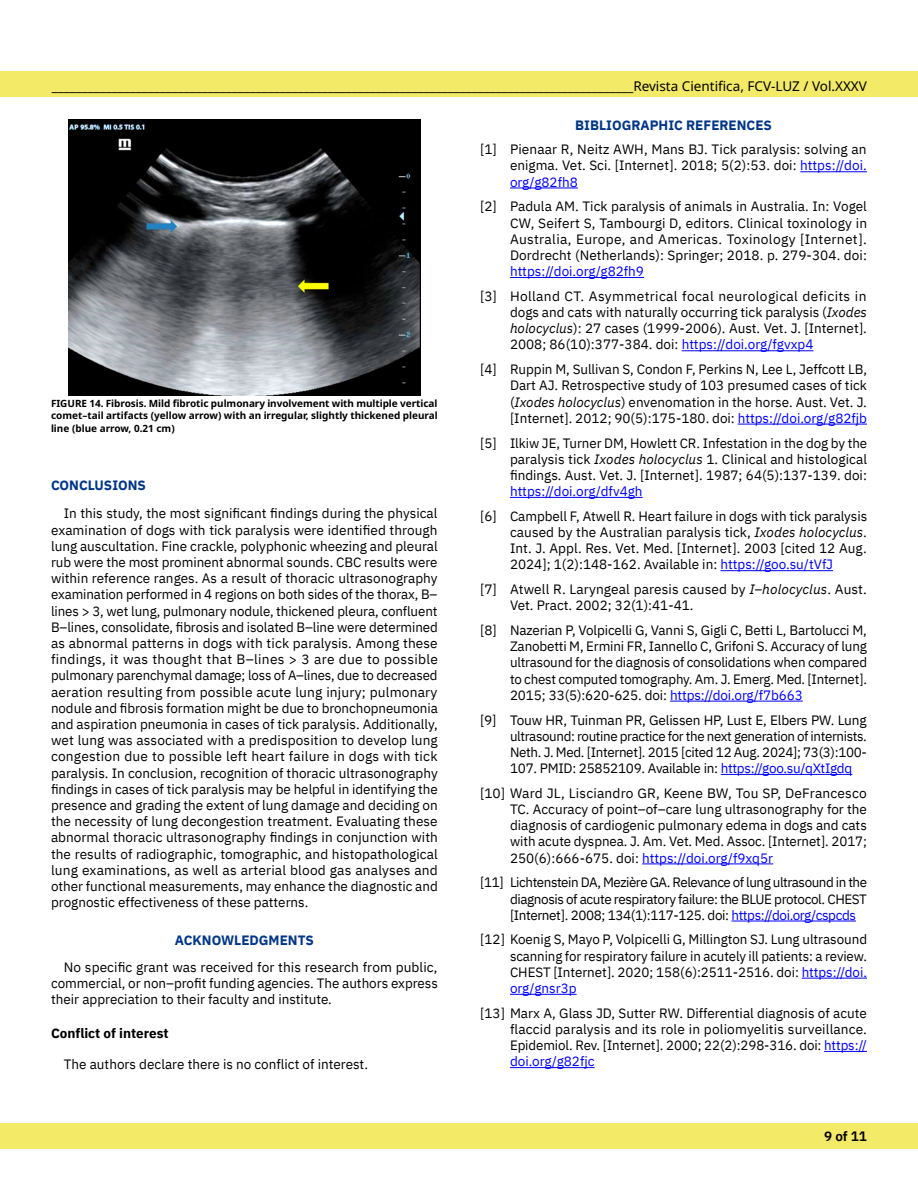
<style>
.page{position:relative;width:918px;height:1188px;background:#fff}
.page>*{position:absolute;margin:0;border:0;box-sizing:border-box;transform-origin:0 0}
.t1{font:13.5px/16.2px "IBM Plex Sans";color:#000;text-align:justify}
.t2{font:13.5px "Noto Sans";color:#000}
.t3{font:700 13.5px "IBM Plex Sans";color:#003687}
.t4{font:13.5px "IBM Plex Sans";color:#00f}
.t5{font:700 13.5px "IBM Plex Sans";color:#000}
.t6{font:600 13.5px "IBM Plex Sans";color:#000}
.t7{font:700 10.05px/12.6px "Noto Sans";color:#000;text-align:justify}
.s1{color:#00f}
.s2{font-style:italic}
</style>
<div class="page">
<div style="left:0;top:71px;width:918px;height:26px;background:#f3ea67"></div>
<div style="left:0;top:1123px;width:918px;height:25px;background:#f3ea67"></div>
<img style="left:68px;top:119px;width:352px;height:276px">
<hr style="left:800px;top:171px;width:67px;height:1px;background:#00f">
<hr style="left:510px;top:188px;width:68px;height:1px;background:#00f">
<hr style="left:510px;top:277px;width:134px;height:1px;background:#00f">
<hr style="left:682px;top:350px;width:131px;height:1px;background:#00f">
<hr style="left:738px;top:424px;width:129px;height:1px;background:#00f">
<hr style="left:510px;top:497px;width:133px;height:1px;background:#00f">
<hr style="left:720px;top:570px;width:113px;height:1px;background:#00f">
<hr style="left:670px;top:701px;width:133px;height:1px;background:#00f">
<hr style="left:721px;top:774px;width:131px;height:1px;background:#00f">
<hr style="left:642px;top:864px;width:131px;height:1px;background:#00f">
<hr style="left:732px;top:921px;width:124px;height:1px;background:#00f">
<hr style="left:802px;top:978px;width:65px;height:1px;background:#00f">
<hr style="left:510px;top:994px;width:67px;height:1px;background:#00f">
<hr style="left:824px;top:1051px;width:43px;height:1px;background:#00f">
<hr style="left:510px;top:1067px;width:85px;height:1px;background:#00f">
<p class="t2" style="left:52px;top:79px;width:817px">_________________________________________________________________________________________________Revista Cientifica, FCV-LUZ / Vol.XXXV</p>
<p class="t7" style="left:51px;top:397px;width:388px">FIGURE 14. Fibrosis. Mild fibrotic pulmonary involvement with multiple vertical comet–tail artifacts (yellow arrow) with an irregular, slightly thickened pleural line (blue arrow, 0.21 cm)</p>
<p class="t3" style="left:51px;top:474px;width:96px">CONCLUSIONS</p>
<p class="t1" style="left:51px;top:504px;width:388px;text-indent:13px">In this study, the most significant findings during the physical examination of dogs with tick paralysis were identified through lung auscultation. Fine crackle, polyphonic wheezing and pleural rub were the most prominent abnormal sounds. CBC results were within reference ranges. As a result of thoracic ultrasonography examination performed in 4 regions on both sides of the thorax, B– lines &gt; 3, wet lung, pulmonary nodule, thickened pleura, confluent B–lines, consolidate, fibrosis and isolated B–line were determined as abnormal patterns in dogs with tick paralysis. Among these findings, it was thought that B–lines &gt; 3 are due to possible pulmonary parenchymal damage; loss of A–lines, due to decreased aeration resulting from possible acute lung injury; pulmonary nodule and fibrosis formation might be due to bronchopneumonia and aspiration pneumonia in cases of tick paralysis. Additionally, wet lung was associated with a predisposition to develop lung congestion due to possible left heart failure in dogs with tick paralysis. In conclusion, recognition of thoracic ultrasonography findings in cases of tick paralysis may be helpful in identifying the presence and grading the extent of lung damage and deciding on the necessity of lung decongestion treatment. Evaluating these abnormal thoracic ultrasonography findings in conjunction with the results of radiographic, tomographic, and histopathological lung examinations, as well as arterial blood gas analyses and other functional measurements, may enhance the diagnostic and prognostic effectiveness of these patterns.</p>
<p class="t3" style="left:175px;top:929px;width:140px">ACKNOWLEDGMENTS</p>
<p class="t1" style="left:51px;top:958px;width:388px;text-indent:13px">No specific grant was received for this research from public, commercial, or non–profit funding agencies. The authors express their appreciation to their faculty and institute.</p>
<p class="t5" style="left:51px;top:1022px;width:119px">Conflict of interest</p>
<p class="t1" style="left:64px;top:1055px;width:306px">The authors declare there is no conflict of interest.</p>
<p class="t3" style="left:575px;top:114px;width:198px">BIBLIOGRAPHIC REFERENCES</p>
<p class="t1" style="left:510px;top:140px;width:358px;text-indent:-30px">[1] Pienaar R, Neitz AWH, Mans BJ. Tick paralysis: solving an enigma. Vet. Sci. [Internet]. 2018; 5(2):53. doi: <span class="s1">https://doi. org/g82fh8</span></p>
<p class="t1" style="left:510px;top:197px;width:359px;text-indent:-30px">[2] Padula AM. Tick paralysis of animals in Australia. In: Vogel CW, Seifert S, Tambourgi D, editors. Clinical toxinology in Australia, Europe, and Americas. Toxinology [Internet].<br>Dordrecht (Netherlands): Springer; 2018. p. 279-304. doi:</p>
<p class="t4" style="left:510px;top:261px;width:136px">https://doi.org/g82fh9</p>
<p class="t1" style="left:510px;top:287px;width:358px;text-indent:-30px">[3] Holland CT. Asymmetrical focal neurological deficits in dogs and cats with naturally occurring tick paralysis (<span class="s2">Ixodes holocyclus</span>): 27 cases (1999-2006). Aust. Vet. J. [Internet].<br>2008; 86(10):377-384. doi: <span class="s1">https://doi.org/fgvxp4</span></p>
<p class="t1" style="left:510px;top:360px;width:359px;text-indent:-30px">[4] Ruppin M, Sullivan S, Condon F, Perkins N, Lee L, Jeffcott LB, Dart AJ. Retrospective study of 103 presumed cases of tick (<span class="s2">Ixodes holocyclus</span>) envenomation in the horse. Aust. Vet. J. [Internet]. 2012; 90(5):175-180. doi: <span class="s1">https://doi.org/g82fjb</span></p>
<p class="t1" style="left:510px;top:434px;width:359px;text-indent:-30px">[5] Ilkiw JE, Turner DM, Howlett CR. Infestation in the dog by the paralysis tick <span class="s2">Ixodes holocyclus</span> 1. Clinical and histological findings. Aust. Vet. J. [Internet]. 1987; 64(5):137-139. doi:</p>
<p class="t4" style="left:510px;top:481px;width:134px">https://doi.org/dfv4gh</p>
<p class="t1" style="left:510px;top:507px;width:359px;text-indent:-30px">[6] Campbell F, Atwell R. Heart failure in dogs with tick paralysis caused by the Australian paralysis tick, <span class="s2">Ixodes holocyclus</span>.<br>Int. J. Appl. Res. Vet. Med. [Internet]. 2003 [cited 12 Aug.<br>2024]; 1(2):148-162. Available in: <span class="s1">https://goo.su/tVfJ</span></p>
<p class="t1" style="left:510px;top:580px;width:358px;text-indent:-30px">[7] Atwell R. Laryngeal paresis caused by <span class="s2">I–holocyclus</span>. Aust.<br>Vet. Pract. 2002; 32(1):41-41.</p>
<p class="t1" style="left:510px;top:621px;width:359px;text-indent:-30px">[8] Nazerian P, Volpicelli G, Vanni S, Gigli C, Betti L, Bartolucci M, Zanobetti M, Ermini FR, Iannello C, Grifoni S. Accuracy of lung ultrasound for the diagnosis of consolidations when compared to chest computed tomography. Am. J. Emerg. Med. [Internet].<br>2015; 33(5):620-625. doi: <span class="s1">https://doi.org/f7b663</span></p>
<p class="t1" style="left:510px;top:711px;width:358px;text-indent:-30px">[9] Touw HR, Tuinman PR, Gelissen HP, Lust E, Elbers PW. Lung ultrasound: routine practice for the next generation of internists.<br>Neth. J. Med. [Internet]. 2015 [cited 12 Aug. 2024]; 73(3):100- 107. PMID: 25852109. Available in: <span class="s1">https://goo.su/qXtIgdq</span></p>
<p class="t1" style="left:510px;top:784px;width:359px;text-indent:-30px">[10] Ward JL, Lisciandro GR, Keene BW, Tou SP, DeFrancesco TC. Accuracy of point–of–care lung ultrasonography for the diagnosis of cardiogenic pulmonary edema in dogs and cats with acute dyspnea. J. Am. Vet. Med. Assoc. [Internet]. 2017; 250(6):666-675. doi: <span class="s1">https://doi.org/f9xq5r</span></p>
<p class="t1" style="left:510px;top:873px;width:359px;text-indent:-30px">[11] Lichtenstein DA, Mezière GA. Relevance of lung ultrasound in the diagnosis of acute respiratory failure: the BLUE protocol. CHEST [Internet]. 2008; 134(1):117-125. doi: <span class="s1">https://doi.org/cspcds</span></p>
<p class="t1" style="left:510px;top:930px;width:359px;text-indent:-30px">[12] Koenig S, Mayo P, Volpicelli G, Millington SJ. Lung ultrasound scanning for respiratory failure in acutely ill patients: a review.<br>CHEST [Internet]. 2020; 158(6):2511-2516. doi: <span class="s1">https://doi. org/gnsr3p</span></p>
<p class="t1" style="left:510px;top:1004px;width:358px;text-indent:-30px">[13] Marx A, Glass JD, Sutter RW. Differential diagnosis of acute flaccid paralysis and its role in poliomyelitis surveillance.<br>Epidemiol. Rev. [Internet]. 2000; 22(2):298-316. doi: <span class="s1">https:// doi.org/g82fjc</span></p>
<p class="t6" style="left:824px;top:1126px;width:44px">9 of 11</p>
</div>
